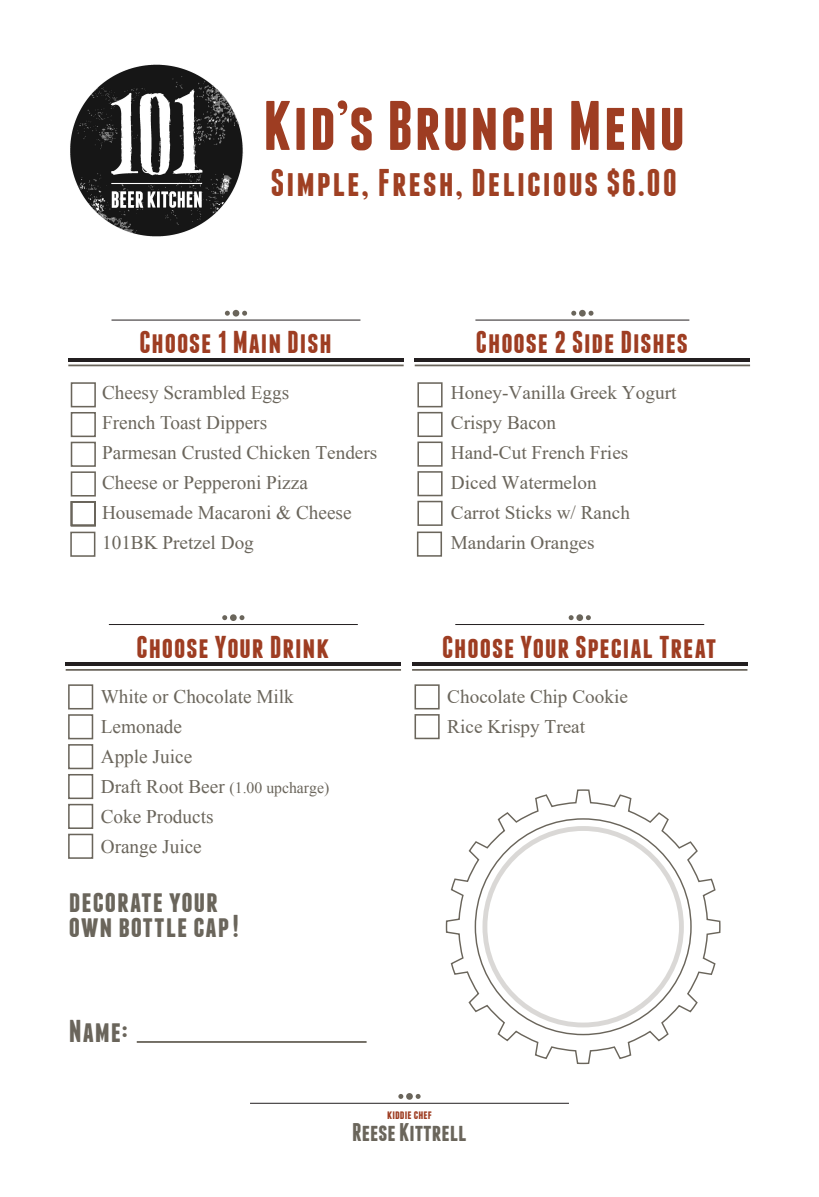
<style>
.page{position:relative;width:819px;height:1197px;background:#fff}
.page>*{position:absolute;margin:0;border:0;box-sizing:border-box;transform-origin:0 0}
.t1{font:700 70px "Franchise";letter-spacing:.03em;color:#9e3d22}
.t2{font:700 38.5px "Franchise";letter-spacing:.05em;color:#9f4023}
.t3{font:700 31.5px "Franchise";letter-spacing:.03em;color:#9e3d22}
.t4{font:700 31.5px/24.5px "Franchise";letter-spacing:.03em;color:#6a655b}
.t5{font:700 25.55px "Franchise";color:#6a655b}
.t6{font:19.25px/30.1px "Times New Roman";color:#6a655b}
.t7{font:15.75px "Times New Roman";color:#6a655b}
.t8{font:700 12.78px "Franchise";letter-spacing:.01em;color:#9e3d22}
.s1{font-size:19.25px}
</style>
<div class="page">
<hr style="left:68px;top:358px;width:336px;height:4px;background:#231f20">
<hr style="left:68px;top:365px;width:336px;height:1px;background:#6a655b">
<hr style="left:112px;top:320px;width:248px;height:1px;background:#231f20">
<svg style="left:225px;top:310px;width:22px;height:7px"></svg>
<hr style="left:415px;top:358px;width:335px;height:4px;background:#231f20">
<hr style="left:415px;top:365px;width:335px;height:1px;background:#6a655b">
<hr style="left:475px;top:320px;width:214px;height:1px;background:#231f20">
<svg style="left:571px;top:310px;width:23px;height:7px"></svg>
<div style="left:71px;top:382px;width:25px;height:25px;border:2px solid #6a655b"></div>
<div style="left:71px;top:442px;width:25px;height:25px;border:2px solid #6a655b"></div>
<div style="left:71px;top:412px;width:25px;height:25px;border:2px solid #6a655b"></div>
<div style="left:417px;top:382px;width:26px;height:25px;border:2px solid #6a655b"></div>
<div style="left:417px;top:501px;width:26px;height:25px;border:2px solid #6a655b"></div>
<div style="left:71px;top:471px;width:25px;height:26px;border:2px solid #6a655b"></div>
<div style="left:417px;top:471px;width:26px;height:25px;border:2px solid #6a655b"></div>
<div style="left:417px;top:442px;width:26px;height:25px;border:2px solid #6a655b"></div>
<div style="left:417px;top:412px;width:26px;height:25px;border:2px solid #6a655b"></div>
<svg style="left:445px;top:789px;width:276px;height:276px"></svg>
<svg style="left:482px;top:826px;width:202px;height:201px"></svg>
<hr style="left:412px;top:662px;width:335px;height:4px;background:#231f20">
<hr style="left:412px;top:669px;width:335px;height:2px;background:#6a655b">
<hr style="left:455px;top:624px;width:249px;height:1px;background:#231f20">
<svg style="left:569px;top:614px;width:22px;height:7px"></svg>
<div style="left:415px;top:684px;width:25px;height:25px;border:2px solid #6a655b"></div>
<div style="left:415px;top:714px;width:25px;height:25px;border:2px solid #6a655b"></div>
<hr style="left:66px;top:662px;width:335px;height:4px;background:#231f20">
<hr style="left:66px;top:669px;width:335px;height:2px;background:#6a655b">
<hr style="left:109px;top:624px;width:249px;height:1px;background:#231f20">
<svg style="left:222px;top:614px;width:22px;height:7px"></svg>
<div style="left:68px;top:684px;width:25px;height:25px;border:2px solid #6a655b"></div>
<div style="left:68px;top:714px;width:25px;height:25px;border:2px solid #6a655b"></div>
<div style="left:68px;top:744px;width:25px;height:25px;border:2px solid #6a655b"></div>
<div style="left:68px;top:774px;width:25px;height:25px;border:2px solid #6a655b"></div>
<div style="left:68px;top:804px;width:25px;height:25px;border:2px solid #6a655b"></div>
<div style="left:68px;top:834px;width:25px;height:25px;border:2px solid #6a655b"></div>
<hr style="left:137px;top:1041px;width:230px;height:2px;background:#6a655b">
<hr style="left:250px;top:1103px;width:319px;height:1px;background:#231f20">
<svg style="left:398px;top:1093px;width:23px;height:7px"></svg>
<img style="left:70px;top:64px;width:174px;height:173px">
<div style="left:71px;top:501px;width:25px;height:25px;border:2px solid #6a655b"></div>
<div style="left:70px;top:532px;width:25px;height:25px;border:2px solid #6a655b"></div>
<div style="left:417px;top:532px;width:25px;height:25px;border:2px solid #6a655b"></div>
<h1 class="t1" style="left:263px;top:93px;width:423px">Kid’s Brunch Menu</h1>
<h2 class="t2" style="left:271px;top:165px;width:408px">Simple, Fresh, Delicious $6.00</h2>
<h3 class="t3" style="left:139px;top:327px;width:194px">Choose 1 Main Dish</h3>
<p class="t6" style="left:102px;top:377px;width:277px">Cheesy Scrambled Eggs<br>French Toast Dippers<br>Parmesan Crusted Chicken Tenders<br>Cheese or Pepperoni Pizza<br>Housemade Macaroni &amp; Cheese<br>101BK Pretzel Dog</p>
<h3 class="t3" style="left:137px;top:632px;width:194px">Choose Your Drink</h3>
<p class="t6" style="left:101px;top:681px;width:195px">White or Chocolate Milk<br>Lemonade<br>Apple Juice</p>
<p class="t7" style="left:101px;top:777px;width:230px"><span class="s1">Draft Root Beer</span> (1.00 upcharge)</p>
<p class="t6" style="left:101px;top:801px;width:114px">Coke Products<br>Orange Juice</p>
<h3 class="t4" style="left:69px;top:889px;width:172px">decorate your own bottle cap!</h3>
<h3 class="t4" style="left:69px;top:1019px;width:60px">Name:</h3>
<h3 class="t3" style="left:476px;top:327px;width:213px">Choose 2 Side Dishes</h3>
<p class="t6" style="left:451px;top:377px;width:227px">Honey-Vanilla Greek Yogurt<br>Crispy Bacon<br>Hand-Cut French Fries<br>Diced Watermelon<br>Carrot Sticks w/ Ranch<br>Mandarin Oranges</p>
<h3 class="t3" style="left:442px;top:632px;width:276px">Choose Your Special Treat</h3>
<p class="t6" style="left:447px;top:681px;width:182px">Chocolate Chip Cookie<br>Rice Krispy Treat</p>
<p class="t8" style="left:387px;top:1109px;width:46px">kiddie chef</p>
<h3 class="t5" style="left:352px;top:1120px;width:116px">Reese Kittrell</h3>
</div>
